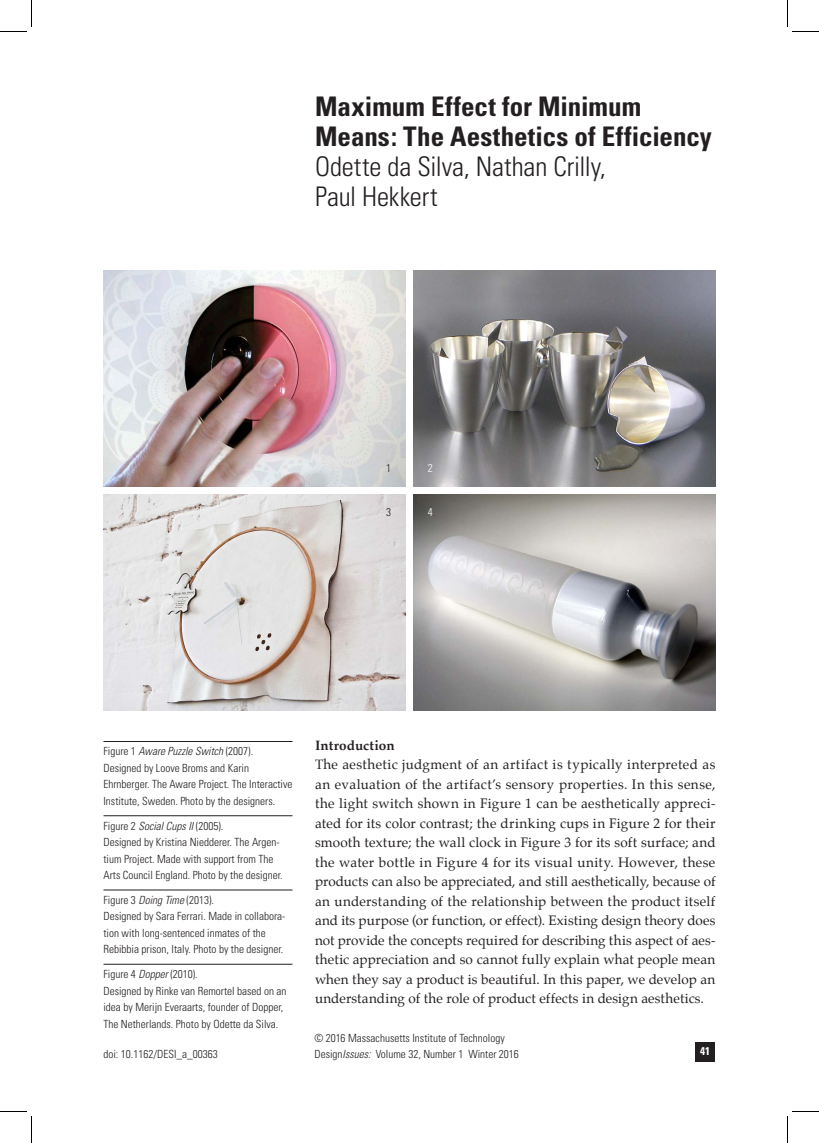
<style>
.page{position:relative;width:819px;height:1143px;background:#fff}
.page>*{position:absolute;margin:0;border:0;box-sizing:border-box;transform-origin:0 0}
.Head1{font:700 condensed 27px/30px "Univers";letter-spacing:.005em;color:#231f20}
.Head1_5Author{font:300 condensed 27px/30px "Univers";letter-spacing:-.005em;color:#231f20}
.Head1_5Author-2{font:13.5px/19.5px "Palatino";letter-spacing:.005em;color:#231f20;text-align:justify}
.Head1_5Author-3{font:700 13.5px "Palatino";letter-spacing:.005em;color:#231f20}
.CaptionStart{font:300 condensed 11.25px/16.5px "Univers";color:#231f20}
.xRunFoot{font:300 condensed 11.25px "Univers";color:#231f20}
.t1{font:700 condensed 11.25px "Univers";color:#fff}
.CaptionStart-2{font:300 condensed 11.25px "Univers";color:#fff}
.s1{font-style:italic}
</style>
<div class="page">
<div style="left:695px;top:1042px;width:20px;height:20px;background:#231f20"></div>
<img style="left:104px;top:270px;width:302px;height:216px">
<img style="left:414px;top:270px;width:302px;height:216px">
<img style="left:104px;top:494px;width:302px;height:216px">
<img style="left:413px;top:494px;width:303px;height:216px">
<hr style="left:104px;top:741px;width:188px;height:1px;background:#231f20">
<hr style="left:104px;top:815px;width:188px;height:1px;background:#231f20">
<hr style="left:104px;top:890px;width:188px;height:1px;background:#231f20">
<hr style="left:104px;top:964px;width:188px;height:1px;background:#231f20">
<svg style="left:0;top:0;width:32px;height:32px"></svg>
<svg style="left:0;top:1111px;width:32px;height:32px"></svg>
<svg style="left:787px;top:0;width:32px;height:32px"></svg>
<svg style="left:787px;top:1111px;width:32px;height:32px"></svg>
<p class="Head1" style="left:315px;top:91px;width:398px">Maximum Effect for Minimum<br>Means: The Aesthetics of Efficiency</p>
<p class="Head1_5Author" style="left:315px;top:151px;width:292px">Odette da Silva, Nathan Crilly,<br>Paul Hekkert</p>
<p class="CaptionStart" style="left:386px;top:460px;width:6px">1</p>
<p class="CaptionStart-2" style="left:428px;top:461px;width:6px">2</p>
<p class="CaptionStart" style="left:386px;top:504px;width:6px">3</p>
<p class="CaptionStart-2" style="left:428px;top:505px;width:6px">4</p>
<p class="CaptionStart" style="left:104px;top:743px;width:190px">Figure 1 <span class="s1">Aware Puzzle Switch</span> (2007).<br>Designed by Loove Broms and Karin Ehrnberger. The Aware Project. The Interactive Institute, Sweden. Photo by the designers.</p>
<p class="CaptionStart" style="left:104px;top:817px;width:181px">Figure 2 <span class="s1">Social Cups II</span> (2005).<br>Designed by Kristina Niedderer. The Argen&shy;tium Project. Made with support from The Arts Council England. Photo by the designer.</p>
<p class="CaptionStart" style="left:104px;top:892px;width:183px">Figure 3 <span class="s1">Doing Time</span> (2013).<br>Designed by Sara Ferrari. Made in collabora&shy;tion with long-sentenced inmates of the Rebibbia prison, Italy. Photo by the designer.</p>
<p class="CaptionStart" style="left:104px;top:966px;width:185px">Figure 4 <span class="s1">Dopper</span> (2010).<br>Designed by Rinke van Remortel based on an idea by Merijn Everaarts, founder of Dopper, The Netherlands. Photo by Odette da Silva.</p>
<p class="xRunFoot" style="left:104px;top:1047px;width:116px">doi: 10.1162/DESI_a_00363</p>
<p class="Head1_5Author-3" style="left:315px;top:734px;width:81px">Introduction</p>
<p class="Head1_5Author-2" style="left:315px;top:755px;width:402px">The aesthetic judgment of an artifact is typically interpreted as an evaluation of the artifact’s sensory properties. In this sense, the light switch shown in Figure 1 can be aesthetically appreci&shy;ated for its color contrast; the drinking cups in Figure 2 for their smooth texture; the wall clock in Figure 3 for its soft surface; and the water bottle in Figure 4 for its visual unity. However, these products can also be appreciated, and still aesthetically, because of an understanding of the relationship between the product itself and its purpose (or function, or effect). Existing design theory does not provide the concepts required for describing this aspect of aes&shy;thetic appreciation and so cannot fully explain what people mean when they say a product is beautiful. In this paper, we develop an understanding of the role of product effects in design aesthetics.</p>
<p class="xRunFoot" style="left:315px;top:1031px;width:192px">© 2016 Massachusetts Institute of Technology</p>
<p class="CaptionStart" style="left:315px;top:1046px;width:206px">Design<span class="s1">Issues:</span> Volume 32, Number 1 Winter 2016</p>
<p class="t1" style="left:700px;top:1044px;width:11px">41</p>
</div>
